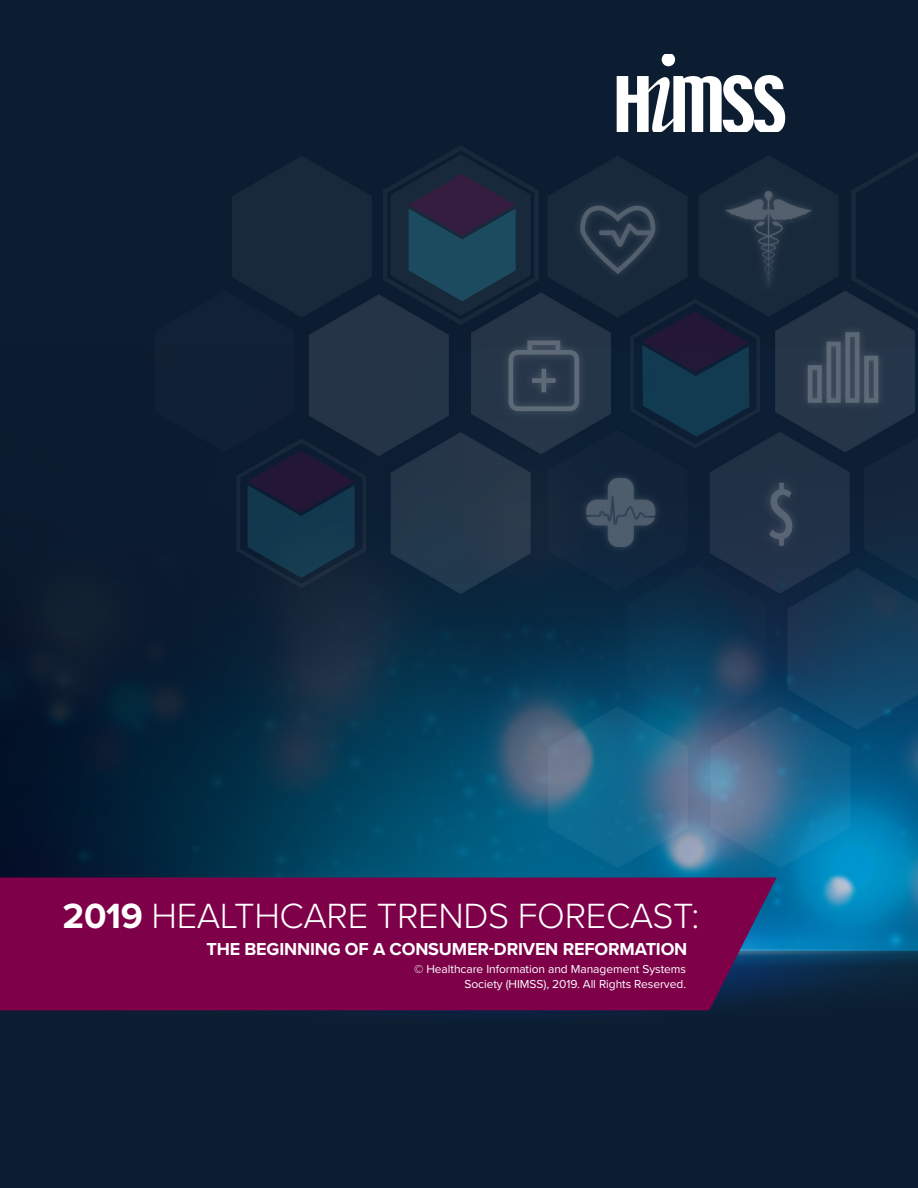
<style>
.page{position:relative;width:918px;height:1188px;background:#fff}
.page>*{position:absolute;margin:0;border:0;box-sizing:border-box;transform-origin:0 0}
.HFN-DEPT_hed_main{font:300 36.3px "Proxima Nova";letter-spacing:-.01em;color:#fff}
.HFN-DEPT_hed_main-2{font:700 18px "Proxima Nova";letter-spacing:-.01em;color:#fff}
.subhead{font:12px/15px "Proxima Nova";letter-spacing:-.005em;color:#fff;text-align:right}
.s1{font-weight:700}
</style>
<div class="page">
<img style="left:0;top:0;width:918px;height:1188px">
<div style="left:0;top:878px;width:777px;height:132px;background:#7d0049"></div>
<svg style="left:617px;top:54px;width:168px;height:77px"></svg>
<svg style="left:408px;top:174px;width:108px;height:127px;background:#20354c"></svg>
<svg style="left:247px;top:450px;width:108px;height:128px;background:#152941"></svg>
<svg style="left:642px;top:312px;width:107px;height:125px;background:#152a42"></svg>
<p class="HFN-DEPT_hed_main" style="left:63px;top:888px;width:638px"><span class="s1">2019</span> HEALTHCARE TRENDS FORECAST:</p>
<p class="HFN-DEPT_hed_main-2" style="left:207px;top:936px;width:482px">THE BEGINNING OF A CONSUMER-DRIVEN REFORMATION</p>
<p class="subhead" style="left:414px;top:961px;width:273px">© Healthcare Information and Management Systems<br>Society (HIMSS), 2019. All Rights Reserved.</p>
</div>
